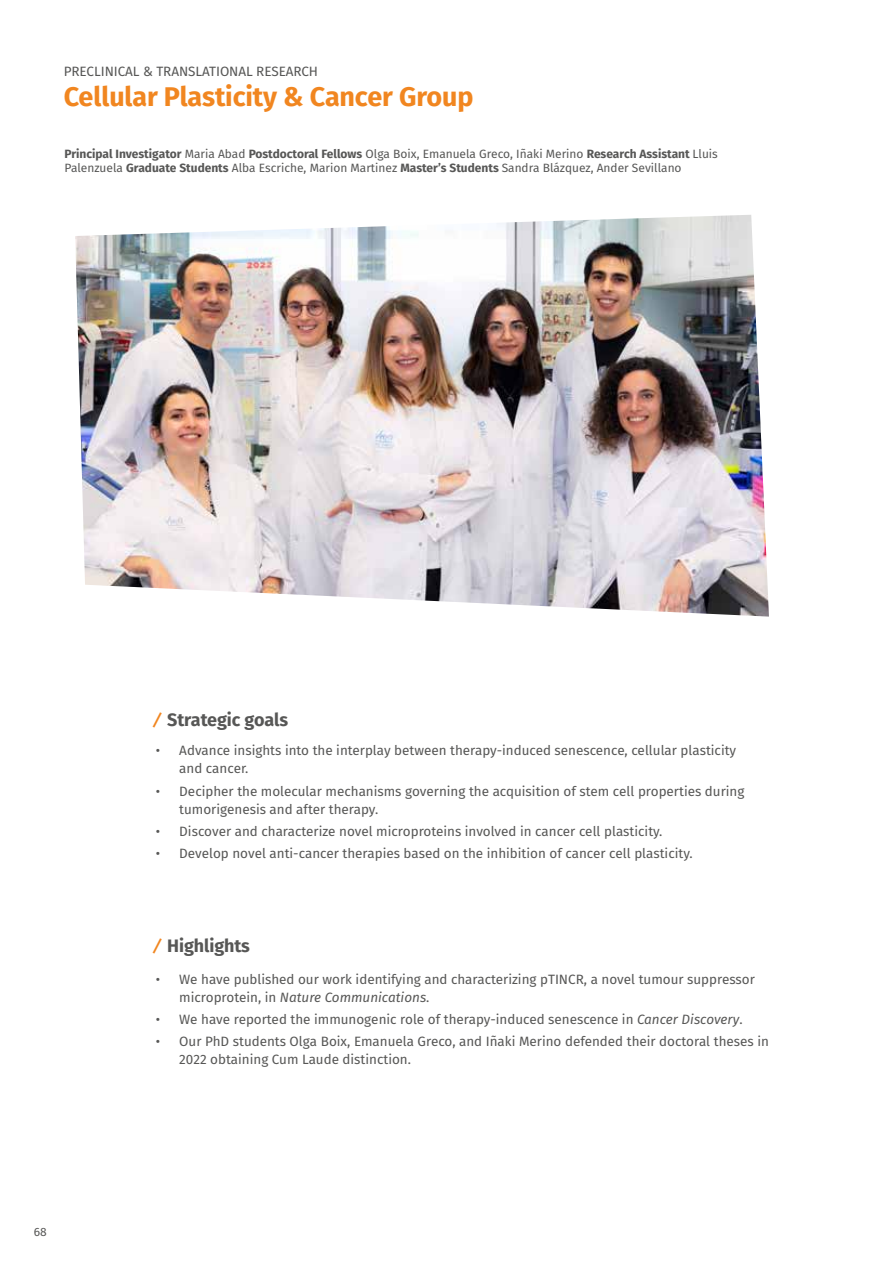
<style>
.page{position:relative;width:893px;height:1263px;background:#fff}
.page>*{position:absolute;margin:0;border:0;box-sizing:border-box;transform-origin:0 0}
.t1{font:700 27px "Fira Sans";letter-spacing:-.005em;color:#f18620}
.t2{font:700 18px "Fira Sans";letter-spacing:-.005em;color:#575756}
.t3{font:13.5px/18px "Fira Sans";color:#575756}
.t4{font:12px/13.5px "Fira Sans";color:#575756}
.s1{font-weight:700}
.s2{color:#f18620}
.s3{font-style:italic}
</style>
<div class="page">
<img style="left:75px;top:215px;width:694px;height:402px">
<p class="t3" style="left:64px;top:62px;width:256px">PRECLINICAL &amp; TRANSLATIONAL RESEARCH</p>
<h1 class="t1" style="left:64px;top:73px;width:411px">Cellular Plasticity &amp; Cancer Group</h1>
<p class="t4" style="left:65px;top:147px;width:655px"><span class="s1">Principal Investigator</span> Maria Abad <span class="s1">Postdoctoral Fellows</span> Olga Boix, Emanuela Greco, Iñaki Merino <span class="s1">Research Assistant</span> Lluis<br>Palenzuela <span class="s1">Graduate Students</span> Alba Escriche, Marion Martinez <span class="s1">Master’s Students</span> Sandra Blázquez, Ander Sevillano</p>
<p class="t4" style="left:34px;top:1225px;width:15px">68</p>
<h2 class="t2" style="left:156px;top:705px;width:134px"><span class="s2">⁄</span> Strategic goals</h2>
<p class="t3" style="left:179px;top:741px;width:558px;text-indent:-23px">• Advance insights into the interplay between therapy-induced senescence, cellular plasticity and cancer.</p>
<p class="t3" style="left:179px;top:781px;width:567px;text-indent:-23px">• Decipher the molecular mechanisms governing the acquisition of stem cell properties during tumorigenesis and after therapy.</p>
<p class="t3" style="left:156px;top:822px;width:508px">• Discover and characterize novel microproteins involved in cancer cell plasticity.</p>
<p class="t3" style="left:156px;top:844px;width:538px">• Develop novel anti-cancer therapies based on the inhibition of cancer cell plasticity.</p>
<h2 class="t2" style="left:156px;top:931px;width:96px"><span class="s2">⁄</span> Highlights</h2>
<p class="t3" style="left:179px;top:970px;width:577px;text-indent:-23px">• We have published our work identifying and characterizing pTINCR, a novel tumour suppressor microprotein, in <span class="s3">Nature Communications</span>.</p>
<p class="t3" style="left:156px;top:1010px;width:588px">• We have reported the immunogenic role of therapy-induced senescence in <span class="s3">Cancer Discovery</span>.</p>
<p class="t3" style="left:179px;top:1032px;width:591px;text-indent:-23px">• Our PhD students Olga Boix, Emanuela Greco, and Iñaki Merino defended their doctoral theses in<br>2022 obtaining Cum Laude distinction.</p>
</div>
